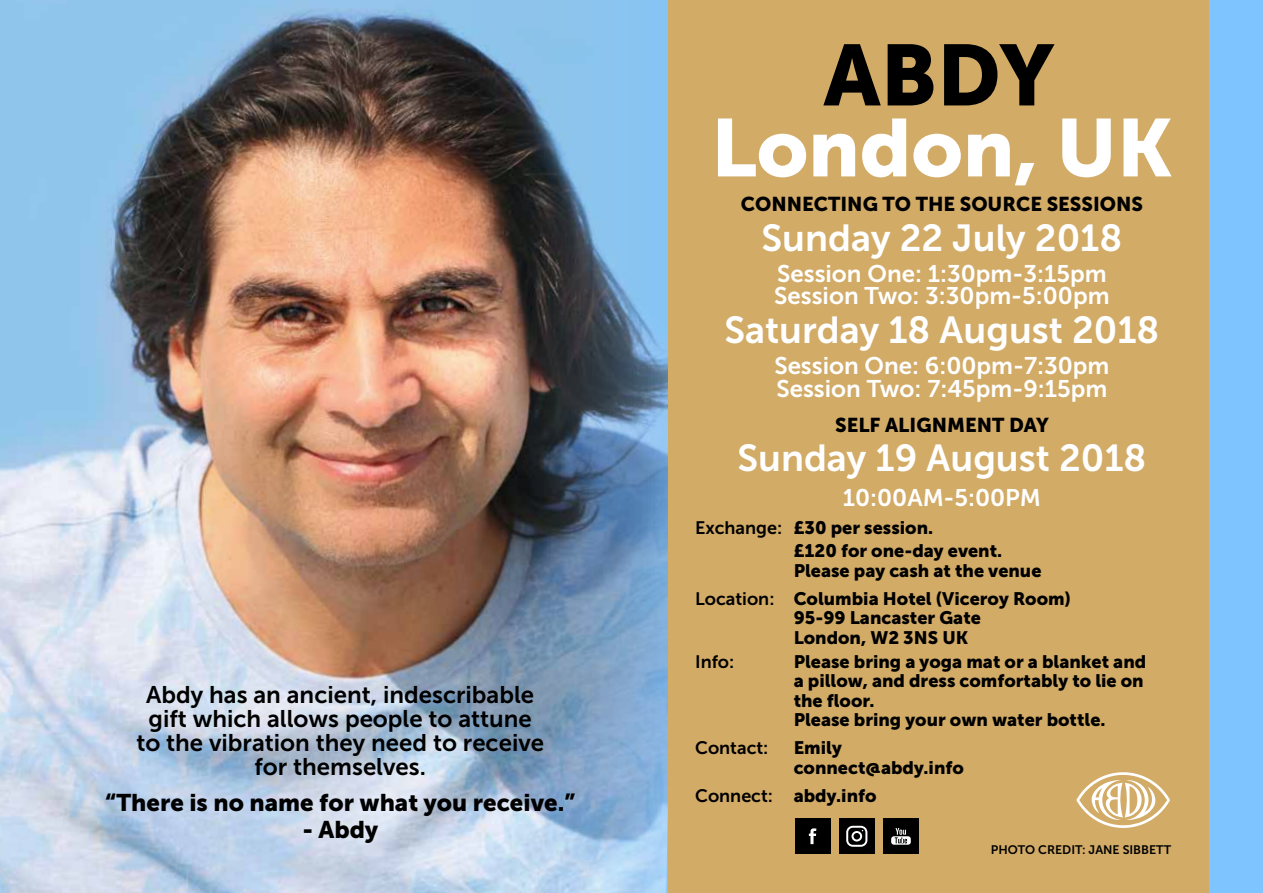
<style>
.page{position:relative;width:1263px;height:893px;background:#fff}
.page>*{position:absolute;margin:0;border:0;box-sizing:border-box;transform-origin:0 0}
.t1{font:85.65px "Museo Sans 900";color:#000}
.t2{font:81px "Museo Sans 900";color:#fff}
.t3{font:37.5px "Museo Sans 700";color:#fff}
.t4{font:24px/22.5px "Museo Sans 700";color:#fff}
.t5{font:24px/24px "Museo Sans 700";color:#000;text-align:center}
.t6{font:24px "Museo Sans 900";color:#000}
.t7{font:19.95px "Museo Sans 900";color:#000}
.t8{font:18px/19.5px "Museo Sans 900";color:#000}
.t9{font:18px "Museo Sans 700";color:#000}
.t10{font:12.3px "Museo Sans 700";color:#000}
.s1{font-family:"Museo Sans 700"}
</style>
<div class="page">
<img style="left:0;top:0;width:443px;height:893px">
<img style="left:443px;top:0;width:820px;height:893px">
<div style="left:669px;top:0;width:540px;height:893px;background:#d2ab67"></div>
<div style="left:795px;top:818px;width:35px;height:36px;background:#000"></div>
<svg style="left:809px;top:828px;width:7px;height:16px"></svg>
<div style="left:883px;top:818px;width:36px;height:36px;background:#000"></div>
<svg style="left:891px;top:828px;width:20px;height:17px"></svg>
<svg style="left:1076px;top:772px;width:94px;height:56px"></svg>
<div style="left:839px;top:818px;width:35px;height:36px;background:#000"></div>
<svg style="left:846px;top:826px;width:21px;height:21px"></svg>
<h3 class="t5" style="left:136px;top:683px;width:409px">Abdy has an ancient, indescribable gift which allows people to attune to the vibration they need to receive for themselves.</h3>
<h3 class="t6" style="left:105px;top:788px;width:471px">“There is no name for what you receive.”</h3>
<h3 class="t6" style="left:302px;top:815px;width:77px">- Abdy</h3>
<h1 class="t1" style="left:824px;top:27px;width:232px">ABDY</h1>
<h2 class="t2" style="left:711px;top:102px;width:463px">London, UK</h2>
<p class="t7" style="left:741px;top:193px;width:404px">CONNECTING TO THE SOURCE SESSIONS</p>
<h3 class="t3" style="left:761px;top:217px;width:362px">Sunday 22 July 2018</h3>
<h3 class="t4" style="left:774px;top:262px;width:337px">Session One: 1:30pm-3:15pm<br>Session Two: 3:30pm-5:00pm</h3>
<h3 class="t3" style="left:724px;top:310px;width:437px">Saturday 18 August 2018</h3>
<h3 class="t4" style="left:774px;top:355px;width:337px">Session One: 6:00pm-7:30pm<br>Session Two: 7:45pm-9:15pm</h3>
<p class="t7" style="left:835px;top:414px;width:215px">SELF ALIGNMENT DAY</p>
<h3 class="t3" style="left:737px;top:437px;width:411px">Sunday 19 August 2018</h3>
<h3 class="t4" style="left:843px;top:486px;width:200px">10:00AM-5:00PM</h3>
<p class="t8" style="left:794px;top:515px;width:210px;line-height:23.7px;text-indent:-99px"><span class="s1">Exchange:</span> £30 per session.<br>£120 for one-day event.</p>
<p class="t8" style="left:695px;top:556px;width:377px;line-height:28px;text-indent:99px">Please pay cash at the venue<br><span class="s1">Location:</span> Columbia Hotel (Viceroy Room)</p>
<p class="t8" style="left:794px;top:608px;width:189px">95-99 Lancaster Gate<br>London, W2 3NS UK</p>
<p class="t9" style="left:695px;top:651px;width:41px">Info:</p>
<p class="t8" style="left:794px;top:651px;width:354px">Please bring a yoga mat or a blanket and a pillow, and dress comfortably to lie on the floor.<br>Please bring your own water bottle.</p>
<p class="t9" style="left:695px;top:738px;width:75px">Contact:</p>
<p class="t8" style="left:794px;top:738px;width:172px">Emily connect@abdy.info</p>
<p class="t8" style="left:695px;top:785px;width:183px"><span class="s1">Connect:</span> abdy.info</p>
<p class="t10" style="left:991px;top:843px;width:182px">PHOTO CREDIT: JANE SIBBETT</p>
</div>
